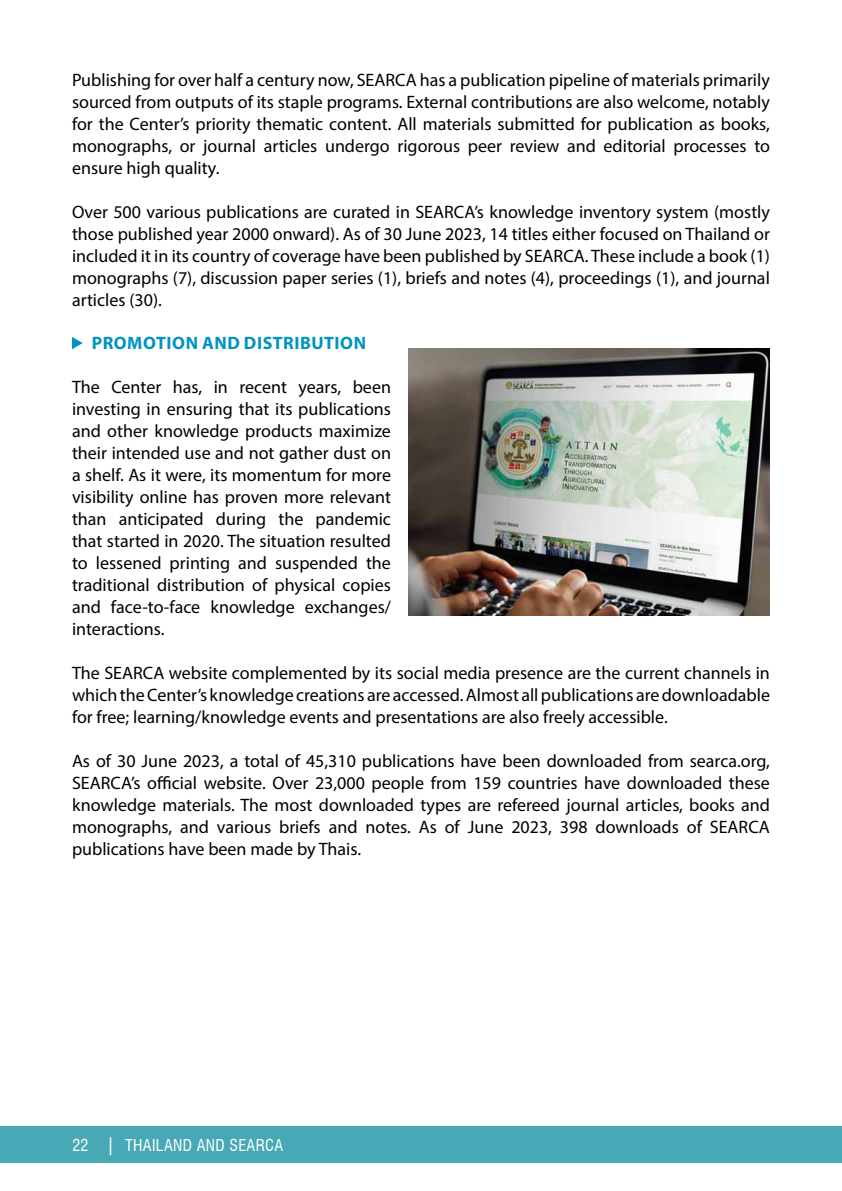
<style>
.page{position:relative;width:842px;height:1191px;background:#fff}
.page>*{position:absolute;margin:0;border:0;box-sizing:border-box;transform-origin:0 0}
.t1{font:18px/22px "Myriad Pro";color:#000;text-align:justify}
.t2{font:700 18px "Myriad Pro";letter-spacing:.03em;color:#0093c1}
.t3{font:condensed 16px "Swiss 721 BT";letter-spacing:.02em;color:#fff}
.s1{font-size:18px}
</style>
<div class="page">
<div style="left:0;top:1126px;width:842px;height:37px;background:#47a9b5"></div>
<svg style="left:72px;top:337px;width:11px;height:12px"></svg>
<img style="left:409px;top:348px;width:361px;height:267px">
<p class="t1" style="left:72px;top:68px;width:699px">Publishing for over half a century now, SEARCA has a publication pipeline of materials primarily sourced from outputs of its staple programs. External contributions are also welcome, notably for the Center’s priority thematic content. All materials submitted for publication as books, monographs, or journal articles undergo rigorous peer review and editorial processes to ensure high quality.</p>
<p class="t1" style="left:72px;top:200px;width:699px">Over 500 various publications are curated in SEARCA’s knowledge inventory system (mostly those published year 2000 onward). As of 30 June 2023, 14 titles either focused on Thailand or included it in its country of coverage have been published by SEARCA. These include a book (1) monographs (7), discussion paper series (1), briefs and notes (4), proceedings (1), and journal articles (30).</p>
<p class="t2" style="left:92px;top:331px;width:276px">PROMOTION AND DISTRIBUTION</p>
<p class="t1" style="left:72px;top:376px;width:320px">The Center has, in recent years, been investing in ensuring that its publications and other knowledge products maximize their intended use and not gather dust on a shelf. As it were, its momentum for more visibility online has proven more relevant than anticipated during the pandemic that started in 2020. The situation resulted to lessened printing and suspended the traditional distribution of physical copies and face-to-face knowledge exchanges/ interactions.</p>
<p class="t1" style="left:72px;top:662px;width:699px">The SEARCA website complemented by its social media presence are the current channels in which the Center’s knowledge creations are accessed. Almost all publications are downloadable for free; learning/knowledge events and presentations are also freely accessible.</p>
<p class="t1" style="left:72px;top:750px;width:699px">As of 30 June 2023, a total of 45,310 publications have been downloaded from searca.org, SEARCA’s official website. Over 23,000 people from 159 countries have downloaded these knowledge materials. The most downloaded types are refereed journal articles, books and monographs, and various briefs and notes. As of June 2023, 398 downloads of SEARCA publications have been made by Thais.</p>
<p class="t3" style="left:72px;top:1135px;width:212px">22 <span class="s1">|</span> THAILAND AND SEARCA</p>
</div>
